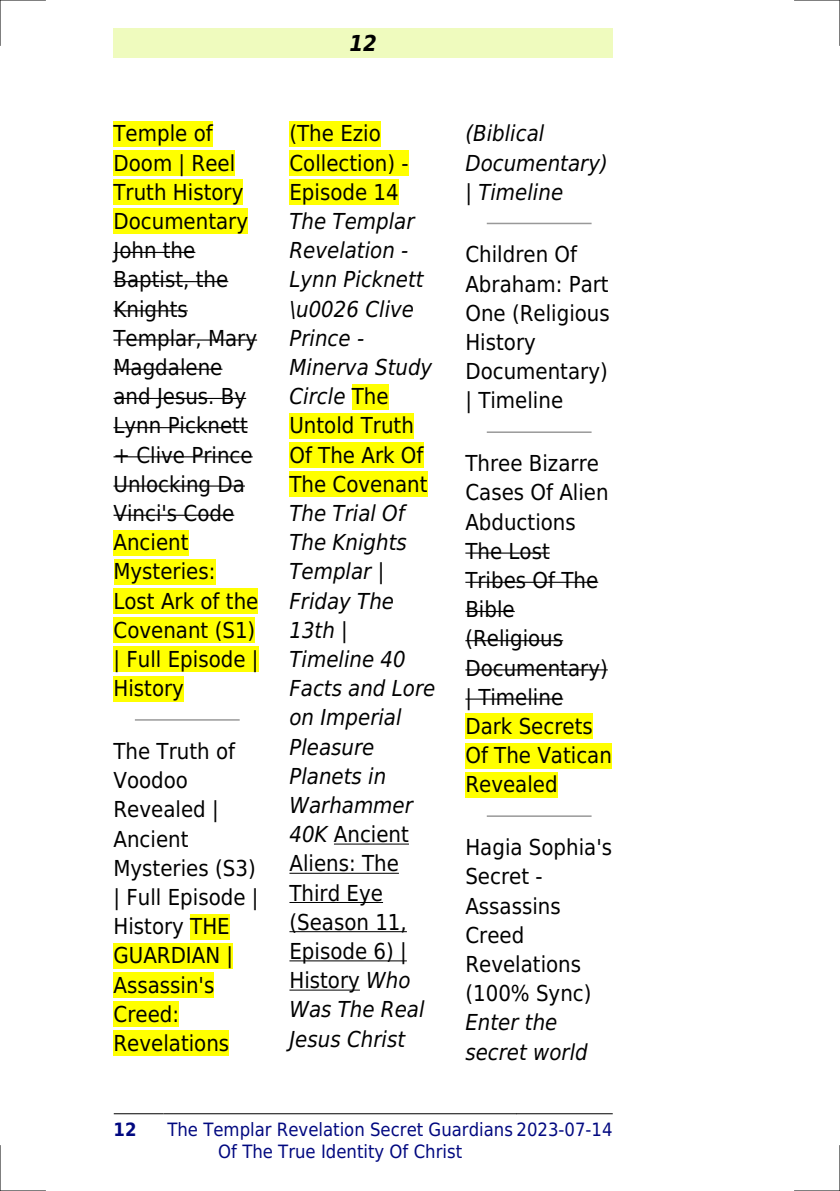
<style>
.page{position:relative;width:840px;height:1191px;background:#fff}
.page>*{position:absolute;margin:0;border:0;box-sizing:border-box;transform-origin:0 0}
.t1{font:22px/29.2px "DejaVu Sans Condensed";color:#000}
.t2{font:italic 22px/29.2px "DejaVu Sans Condensed";color:#000}
.t3{font:italic 700 22px "DejaVu Sans Condensed";color:#000}
.t4{font:18.4px/22px "DejaVu Sans Condensed";color:#000880}
.t5{font:700 18.4px "DejaVu Sans Condensed";color:#000880}
.s1{font-style:normal}
</style>
<div class="page">
<div style="left:113px;top:28px;width:499px;height:30px;background:#effbbe"></div>
<hr style="left:114px;top:1113px;width:49px;height:1px;background:#000">
<hr style="left:164px;top:1113px;width:352px;height:1px;background:#000">
<hr style="left:516px;top:1113px;width:96px;height:1px;background:#000">
<div style="left:113px;top:121px;width:100px;height:25px;background:#ff0"></div>
<div style="left:113px;top:150px;width:122px;height:26px;background:#ff0"></div>
<div style="left:113px;top:179px;width:130px;height:26px;background:#ff0"></div>
<div style="left:113px;top:208px;width:135px;height:26px;background:#ff0"></div>
<hr style="left:113px;top:252px;width:82px;height:1px;background:#000">
<hr style="left:113px;top:281px;width:115px;height:1px;background:#000">
<hr style="left:113px;top:310px;width:75px;height:1px;background:#000">
<hr style="left:113px;top:339px;width:144px;height:1px;background:#000">
<hr style="left:113px;top:369px;width:109px;height:1px;background:#000">
<hr style="left:113px;top:398px;width:133px;height:1px;background:#000">
<hr style="left:113px;top:427px;width:135px;height:1px;background:#000">
<hr style="left:113px;top:456px;width:139px;height:1px;background:#000">
<hr style="left:113px;top:485px;width:132px;height:1px;background:#000">
<hr style="left:113px;top:515px;width:121px;height:1px;background:#000">
<div style="left:113px;top:530px;width:75px;height:25px;background:#ff0"></div>
<div style="left:113px;top:559px;width:102px;height:25px;background:#ff0"></div>
<div style="left:113px;top:588px;width:145px;height:26px;background:#ff0"></div>
<div style="left:113px;top:617px;width:142px;height:26px;background:#ff0"></div>
<div style="left:113px;top:646px;width:145px;height:26px;background:#ff0"></div>
<div style="left:113px;top:676px;width:71px;height:25px;background:#ff0"></div>
<hr style="left:135px;top:719px;width:104px;height:1px;background:#999">
<div style="left:190px;top:913px;width:40px;height:26px;background:#ff0"></div>
<div style="left:113px;top:943px;width:120px;height:25px;background:#ff0"></div>
<div style="left:113px;top:972px;width:101px;height:25px;background:#ff0"></div>
<div style="left:113px;top:1001px;width:66px;height:26px;background:#ff0"></div>
<div style="left:113px;top:1030px;width:116px;height:26px;background:#ff0"></div>
<div style="left:289px;top:121px;width:91px;height:25px;background:#ff0"></div>
<div style="left:289px;top:150px;width:119px;height:26px;background:#ff0"></div>
<div style="left:289px;top:179px;width:109px;height:26px;background:#ff0"></div>
<div style="left:351px;top:384px;width:37px;height:25px;background:#ff0"></div>
<div style="left:289px;top:413px;width:124px;height:25px;background:#ff0"></div>
<div style="left:289px;top:442px;width:134px;height:26px;background:#ff0"></div>
<div style="left:289px;top:471px;width:138px;height:26px;background:#ff0"></div>
<hr style="left:334px;top:843px;width:75px;height:1px;background:#000">
<hr style="left:289px;top:872px;width:109px;height:1px;background:#000">
<hr style="left:289px;top:902px;width:94px;height:1px;background:#000">
<hr style="left:289px;top:931px;width:117px;height:1px;background:#000">
<hr style="left:289px;top:960px;width:117px;height:1px;background:#000">
<hr style="left:289px;top:989px;width:71px;height:1px;background:#000">
<hr style="left:487px;top:223px;width:103px;height:1px;background:#999">
<hr style="left:487px;top:431px;width:103px;height:2px;background:#999">
<hr style="left:465px;top:552px;width:84px;height:1px;background:#000">
<hr style="left:465px;top:582px;width:133px;height:1px;background:#000">
<hr style="left:465px;top:611px;width:49px;height:1px;background:#000">
<hr style="left:465px;top:640px;width:98px;height:1px;background:#000">
<hr style="left:465px;top:669px;width:142px;height:1px;background:#000">
<hr style="left:465px;top:698px;width:98px;height:1px;background:#000">
<div style="left:465px;top:713px;width:127px;height:26px;background:#ff0"></div>
<div style="left:465px;top:743px;width:146px;height:25px;background:#ff0"></div>
<div style="left:465px;top:772px;width:92px;height:25px;background:#ff0"></div>
<hr style="left:487px;top:815px;width:103px;height:2px;background:#999">
<hr style="left:0;top:0;width:45px;height:1px;background:#000">
<hr style="left:794px;top:0;width:45px;height:1px;background:#000">
<hr style="left:0;top:1190px;width:45px;height:1px;background:#000">
<hr style="left:794px;top:1190px;width:45px;height:1px;background:#000">
<hr style="left:0;top:0;width:1px;height:45px;background:#000">
<hr style="left:0;top:1145px;width:1px;height:46px;background:#000">
<hr style="left:839px;top:0;width:1px;height:45px;background:#000">
<hr style="left:839px;top:1145px;width:1px;height:46px;background:#000">
<p class="t3" style="left:349px;top:30px;width:29px">12</p>
<p class="t1" style="left:113px;top:119px;width:146px">Temple of<br>Doom | Reel<br>Truth History<br>Documentary<br>John the<br>Baptist, the<br>Knights<br>Templar, Mary<br>Magdalene and Jesus. By<br>Lynn Picknett + Clive Prince<br>Unlocking Da<br>Vinci's Code<br>Ancient<br>Mysteries:<br>Lost Ark of the<br>Covenant (S1) | Full Episode |<br>History</p>
<p class="t1" style="left:113px;top:736px;width:146px">The Truth of<br>Voodoo<br>Revealed |<br>Ancient<br>Mysteries (S3) | Full Episode |<br>History THE<br>GUARDIAN |<br>Assassin's<br>Creed:<br>Revelations</p>
<p class="t1" style="left:289px;top:119px;width:121px">(The Ezio<br>Collection) -<br>Episode 14</p>
<p class="t2" style="left:289px;top:207px;width:144px">The Templar<br>Revelation -<br>Lynn Picknett \u0026 Clive<br>Prince -<br>Minerva Study<br>Circle <span class="s1">The<br>Untold Truth<br>Of The Ark Of<br>The Covenant</span></p>
<p class="t2" style="left:289px;top:499px;width:147px">The Trial Of<br>The Knights<br>Templar |<br>Friday The<br>13th |<br>Timeline 40<br>Facts and Lore on Imperial<br>Pleasure<br>Planets in<br>Warhammer<br>40K <span class="s1">Ancient<br>Aliens: The<br>Third Eye (Season 11,<br>Episode 6) |<br>History</span> Who<br>Was The Real<br>Jesus Christ</p>
<p class="t2" style="left:465px;top:119px;width:144px">(Biblical<br>Documentary) | Timeline</p>
<p class="t1" style="left:465px;top:240px;width:146px">Children Of<br>Abraham: Part<br>One (Religious<br>History<br>Documentary) | Timeline</p>
<p class="t1" style="left:465px;top:449px;width:148px">Three Bizarre<br>Cases Of Alien<br>Abductions<br>The Lost<br>Tribes Of The<br>Bible (Religious<br>Documentary) | Timeline<br>Dark Secrets<br>Of The Vatican<br>Revealed</p>
<p class="t1" style="left:465px;top:833px;width:148px">Hagia Sophia's<br>Secret -<br>Assassins<br>Creed<br>Revelations (100% Sync)</p>
<p class="t2" style="left:465px;top:1008px;width:124px">Enter the secret world</p>
<p class="t5" style="left:113px;top:1118px;width:24px">12</p>
<p class="t4" style="left:218px;top:1118px;width:395px;text-indent:-51px">The Templar Revelation Secret Guardians 2023-07-14<br>Of The True Identity Of Christ</p>
</div>
